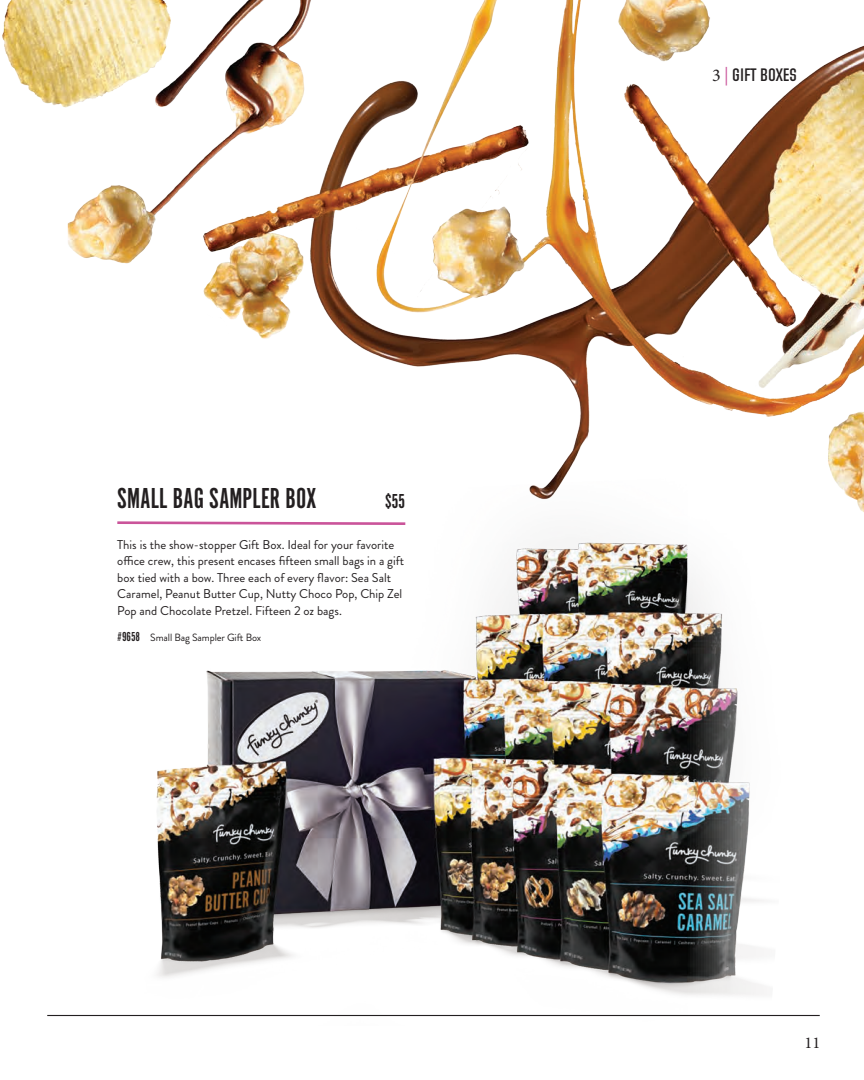
<style>
.page{position:relative;width:864px;height:1080px;background:#fff}
.page>*{position:absolute;margin:0;border:0;box-sizing:border-box;transform-origin:0 0}
.NAME___PRICE{font:30px "Alternate Got No 1 D";color:#231f20}
.NAME___PRICE-2{font:21px "Alternate Got No 1 D";color:#231f20}
.t1{font:500 18px "Directors Gothic 250";color:#231f20}
.t2{font:16.5px "Minion Pro";color:#231f20}
.PRODUCT_DESCRIPTION{font:12.75px/16.5px "Brandon Grotesque";color:#231f20}
.NUMBER_NAME_PAIRING{font:10.5px "Brandon Grotesque";letter-spacing:-.01em;color:#231f20}
.s1{font-family:"Alternate Got No 1 D";font-size:13.5px}
.s2{font-family:"Minion Pro";font-weight:400}
.s3{color:#ca549a}
</style>
<div class="page">
<img style="left:2px;top:0;width:862px;height:1017px">
<p class="NAME___PRICE" style="left:117px;top:483px;width:201px">SMALL BAG SAMPLER BOX</p>
<p class="NAME___PRICE-2" style="left:385px;top:490px;width:22px">$55</p>
<p class="PRODUCT_DESCRIPTION" style="left:117px;top:536px;width:288px">This is the show-stopper Gift Box. Ideal for your favorite office crew, this present encases fifteen small bags in a gift box tied with a bow. Three each of every flavor: Sea Salt Caramel, Peanut Butter Cup, Nutty Choco Pop, Chip Zel Pop and Chocolate Pretzel. Fifteen 2 oz bags.</p>
<p class="NUMBER_NAME_PAIRING" style="left:117px;top:630px;width:146px"><span class="s1">#9658</span> Small Bag Sampler Gift Box</p>
<p class="t1" style="left:712px;top:65px;width:86px"><span class="s2">3</span> <span class="s3">|</span> GIFT BOXES</p>
<p class="t2" style="left:805px;top:1033px;width:17px">11</p>
</div>
